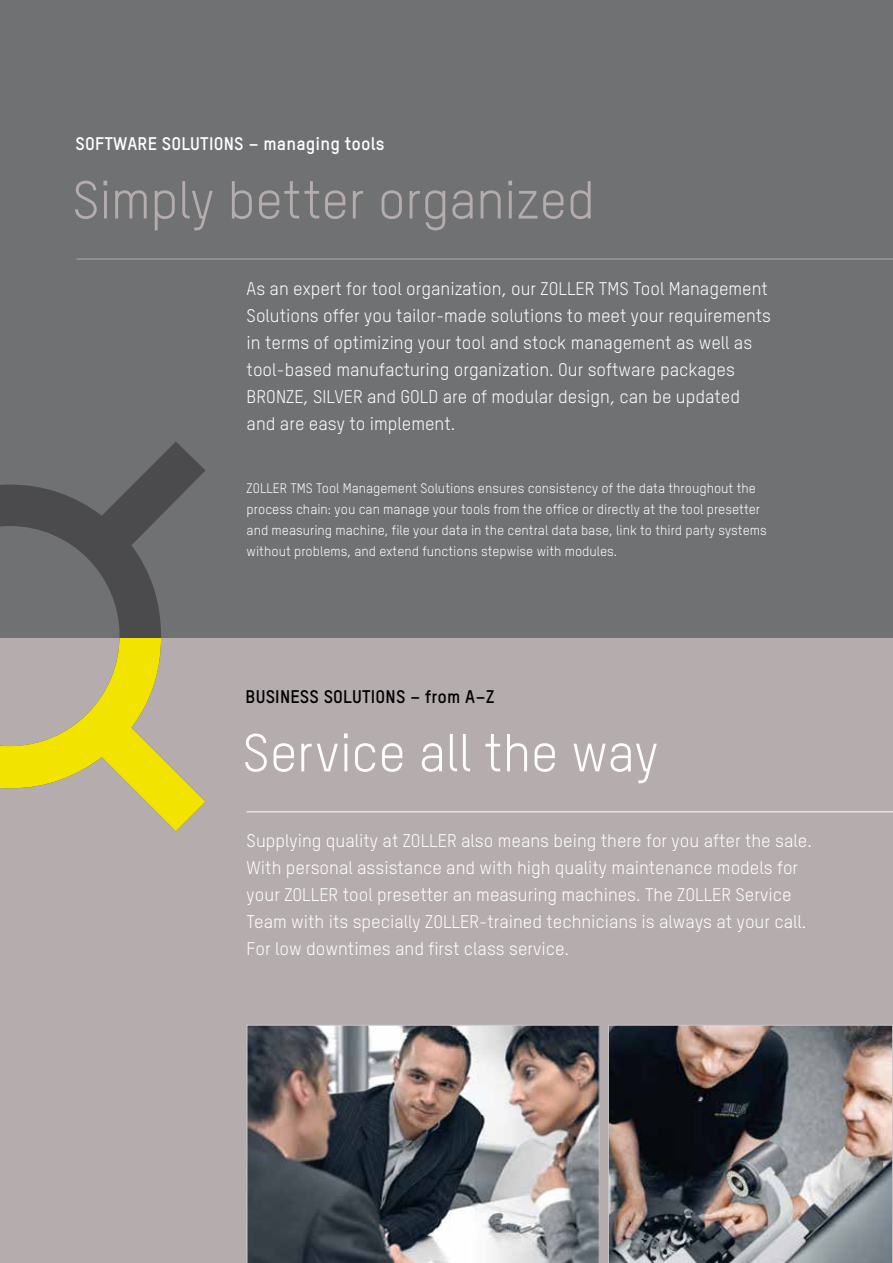
<style>
.page{position:relative;width:893px;height:1263px;background:#fff}
.page>*{position:absolute;margin:0;border:0;box-sizing:border-box;transform-origin:0 0}
.t1{font:52.5px "TSTAR";letter-spacing:-.01em;color:#b5acae}
.t2{font:52.5px "TSTAR";letter-spacing:-.005em;color:#fff}
.t3{font:18px/27px "TSTAR";color:#fff}
.t4{font:700 18px "TSTAR";letter-spacing:.01em;color:#fff}
.t5{font:700 18px "TSTAR";letter-spacing:.01em;color:#000}
.t6{font:13.5px/21px "TSTAR";color:#fff}
</style>
<div class="page">
<div style="left:0;top:638px;width:893px;height:625px;background:#b5acae"></div>
<div style="left:0;top:0;width:893px;height:638px;background:#707172"></div>
<img style="left:608px;top:1025px;width:285px;height:238px">
<img style="left:247px;top:1025px;width:353px;height:238px">
<hr style="left:77px;top:259px;width:816px;height:1px;background:#b5acae">
<svg style="left:0;top:442px;width:206px;height:196px"></svg>
<svg style="left:0;top:638px;width:206px;height:193px"></svg>
<hr style="left:247px;top:811px;width:646px;height:1px;background:#fff">
<p class="t4" style="left:75px;top:137px;width:311px">SOFTWARE SOLUTIONS – managing tools</p>
<h1 class="t1" style="left:72px;top:176px;width:524px">Simply better organized</h1>
<p class="t3" style="left:247px;top:276px;width:526px">As an expert for tool organization, our ZOLLER TMS Tool Management Solutions offer you tailor-made solutions to meet your requirements in terms of optimizing your tool and stock management as well as tool-based manufacturing organization. Our software packages BRONZE, SILVER and GOLD are of modular design, can be updated and are easy to implement.</p>
<p class="t6" style="left:247px;top:478px;width:522px">ZOLLER TMS Tool Management Solutions ensures consistency of the data throughout the process chain: you can manage your tools from the office or directly at the tool presetter and measuring machine, file your data in the central data base, link to third party systems without problems, and extend functions stepwise with modules.</p>
<p class="t5" style="left:246px;top:689px;width:250px">BUSINESS SOLUTIONS – from A–Z</p>
<h1 class="t2" style="left:242px;top:728px;width:418px">Service all the way</h1>
<p class="t3" style="left:247px;top:829px;width:567px">Supplying quality at ZOLLER also means being there for you after the sale.<br>With personal assistance and with high quality maintenance models for your ZOLLER tool presetter an measuring machines. The ZOLLER Service Team with its specially ZOLLER-trained technicians is always at your call.<br>For low downtimes and first class service.</p>
</div>
